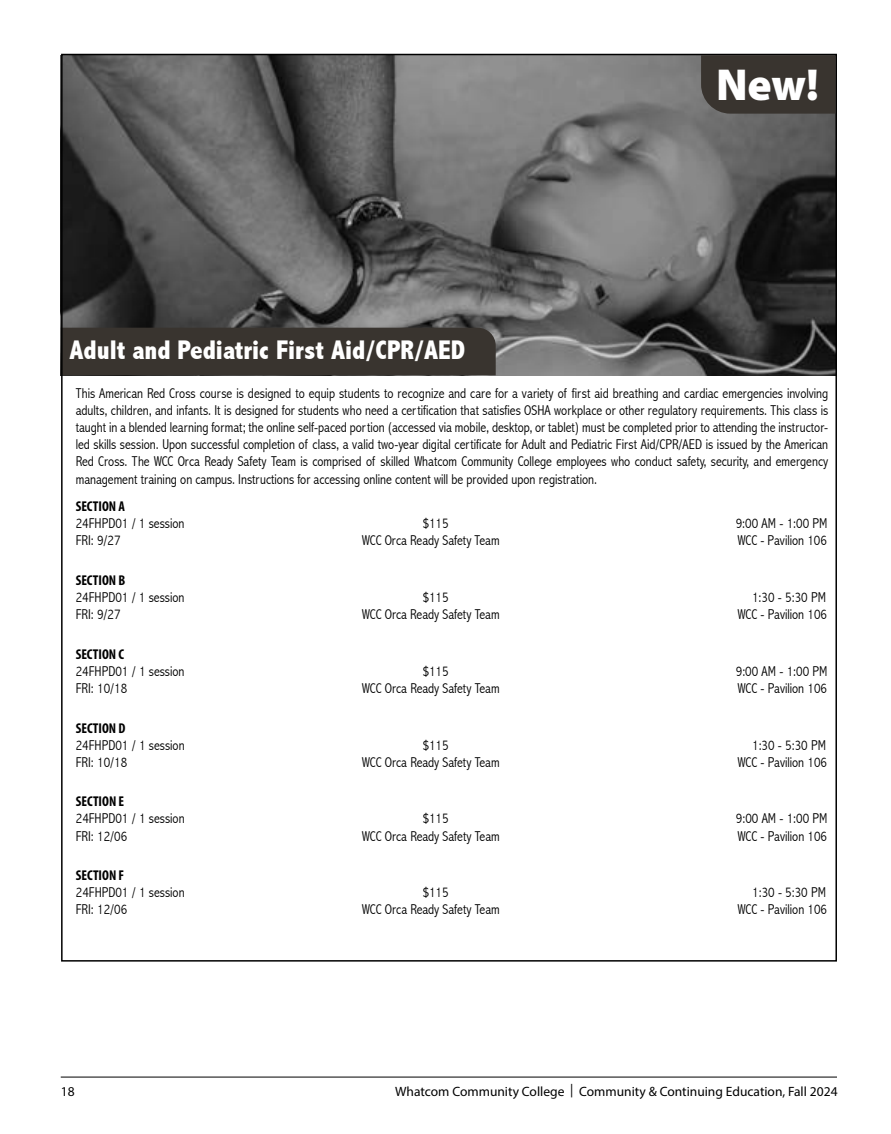
<style>
.page{position:relative;width:891px;height:1134px;background:#fff}
.page>*{position:absolute;margin:0;border:0;box-sizing:border-box;transform-origin:0 0}
.t1{font:900 45px "Myriad Pro";color:#fff}
.t2{font:800 condensed 27px "Abadi";color:#fff}
.t3{font:300 condensed 14.25px/17.1px "Abadi";color:#000;text-align:justify}
.t4{font:700 condensed 14.25px "Myriad Pro";color:#000}
.t5{font:13.5px "Myriad Pro";color:#000}
</style>
<div class="page">
<hr style="left:61px;top:1077px;width:776px;height:1px;background:#000">
<img style="left:64px;top:57px;width:770px;height:318px">
<div style="left:64px;top:328px;width:432px;height:47px;background:#39342f"></div>
<div style="left:701px;top:55px;width:134px;height:59px;background:#39342f"></div>
<h2 class="t2" style="left:70px;top:335px;width:397px">Adult and Pediatric First Aid/CPR/AED</h2>
<h1 class="t1" style="left:716px;top:55px;width:104px">New!</h1>
<p class="t3" style="left:76px;top:385px;width:754px">This American Red Cross course is designed to equip students to recognize and care for a variety of first aid breathing and cardiac emergencies involving adults, children, and infants. It is designed for students who need a certification that satisfies OSHA workplace or other regulatory requirements. This class is taught in a blended learning format; the online self-paced portion (accessed via mobile, desktop, or tablet) must be completed prior to attending the instructor&shy;led skills session. Upon successful completion of class, a valid two-year digital certificate for Adult and Pediatric First Aid/CPR/AED is issued by the American Red Cross. The WCC Orca Ready Safety Team is comprised of skilled Whatcom Community College employees who conduct safety, security, and emergency management training on campus. Instructions for accessing online content will be provided upon registration.</p>
<p class="t4" style="left:76px;top:497px;width:51px">SECTION A</p>
<p class="t3" style="left:76px;top:515px;width:110px">24FHPD01 / 1 session</p>
<p class="t3" style="left:423px;top:515px;width:27px">$115</p>
<p class="t3" style="left:736px;top:515px;width:93px">9:00 AM - 1:00 PM</p>
<p class="t3" style="left:76px;top:532px;width:46px">FRI: 9/27</p>
<p class="t3" style="left:362px;top:532px;width:139px">WCC Orca Ready Safety Team</p>
<p class="t3" style="left:738px;top:532px;width:91px">WCC - Pavilion 106</p>
<p class="t4" style="left:76px;top:571px;width:51px">SECTION B</p>
<p class="t3" style="left:76px;top:589px;width:110px">24FHPD01 / 1 session</p>
<p class="t3" style="left:423px;top:589px;width:27px">$115</p>
<p class="t3" style="left:752px;top:589px;width:75px">1:30 - 5:30 PM</p>
<p class="t3" style="left:76px;top:606px;width:46px">FRI: 9/27</p>
<p class="t3" style="left:362px;top:606px;width:139px">WCC Orca Ready Safety Team</p>
<p class="t3" style="left:738px;top:606px;width:91px">WCC - Pavilion 106</p>
<p class="t4" style="left:76px;top:645px;width:50px">SECTION C</p>
<p class="t3" style="left:76px;top:663px;width:110px">24FHPD01 / 1 session</p>
<p class="t3" style="left:423px;top:663px;width:27px">$115</p>
<p class="t3" style="left:736px;top:663px;width:93px">9:00 AM - 1:00 PM</p>
<p class="t3" style="left:76px;top:680px;width:53px">FRI: 10/18</p>
<p class="t3" style="left:362px;top:680px;width:139px">WCC Orca Ready Safety Team</p>
<p class="t3" style="left:738px;top:680px;width:91px">WCC - Pavilion 106</p>
<p class="t4" style="left:76px;top:719px;width:51px">SECTION D</p>
<p class="t3" style="left:76px;top:736px;width:110px">24FHPD01 / 1 session</p>
<p class="t3" style="left:423px;top:736px;width:27px">$115</p>
<p class="t3" style="left:752px;top:736px;width:75px">1:30 - 5:30 PM</p>
<p class="t3" style="left:76px;top:753px;width:53px">FRI: 10/18</p>
<p class="t3" style="left:362px;top:753px;width:139px">WCC Orca Ready Safety Team</p>
<p class="t3" style="left:738px;top:753px;width:91px">WCC - Pavilion 106</p>
<p class="t4" style="left:76px;top:793px;width:50px">SECTION E</p>
<p class="t3" style="left:76px;top:810px;width:110px">24FHPD01 / 1 session</p>
<p class="t3" style="left:423px;top:810px;width:27px">$115</p>
<p class="t3" style="left:736px;top:810px;width:93px">9:00 AM - 1:00 PM</p>
<p class="t3" style="left:76px;top:827px;width:53px">FRI: 12/06</p>
<p class="t3" style="left:362px;top:827px;width:139px">WCC Orca Ready Safety Team</p>
<p class="t3" style="left:738px;top:827px;width:91px">WCC - Pavilion 106</p>
<p class="t4" style="left:76px;top:866px;width:50px">SECTION F</p>
<p class="t3" style="left:76px;top:884px;width:110px">24FHPD01 / 1 session</p>
<p class="t3" style="left:423px;top:884px;width:27px">$115</p>
<p class="t3" style="left:752px;top:884px;width:75px">1:30 - 5:30 PM</p>
<p class="t3" style="left:76px;top:901px;width:53px">FRI: 12/06</p>
<p class="t3" style="left:362px;top:901px;width:139px">WCC Orca Ready Safety Team</p>
<p class="t3" style="left:738px;top:901px;width:91px">WCC - Pavilion 106</p>
<p class="t5" style="left:61px;top:1083px;width:15px">18</p>
<p class="t5" style="left:395px;top:1083px;width:444px">Whatcom Community College | Community &amp; Continuing Education, Fall 2024</p>
</div>
